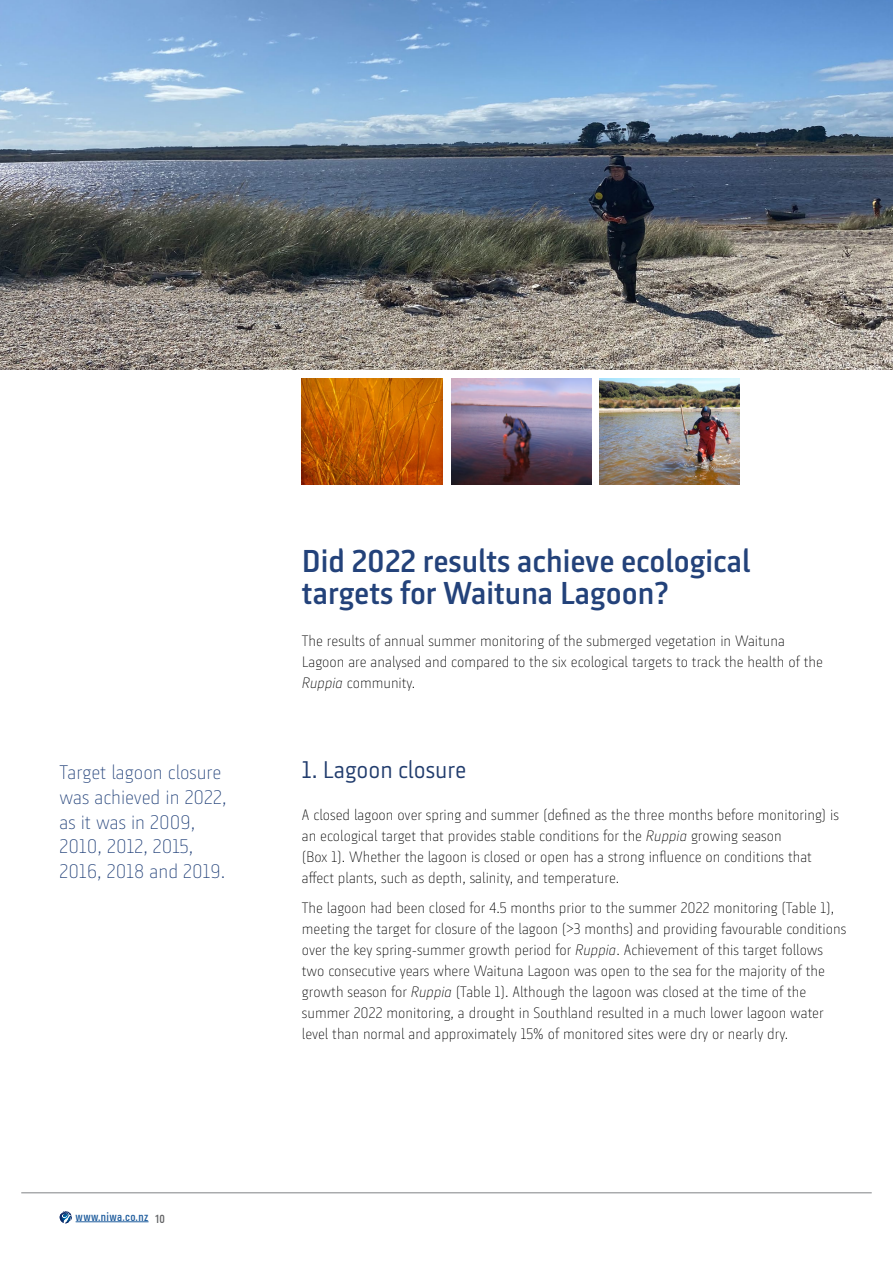
<style>
.page{position:relative;width:893px;height:1263px;background:#fff}
.page>*{position:absolute;margin:0;border:0;box-sizing:border-box;transform-origin:0 0}
.t1{font:500 31.5px/31.5px "Klampenborg";color:#23427a}
.t2{font:24px "Klampenborg";color:#213c6d}
.t3{font:300 19.5px/24.8px "Klampenborg";color:#23427a}
.t4{font:300 15px/21px "Klampenborg";color:#000}
.t5{font:500 12px "FS Industrie Cd";letter-spacing:.03em;color:#215e9e}
.s1{color:#636466}
.s2{font-style:italic}
</style>
<div class="page">
<hr style="left:21px;top:1192px;width:851px;height:1px;background:#808285">
<hr style="left:76px;top:1221px;width:73px;height:1px;background:#215e9e">
<svg style="left:60px;top:1211px;width:12px;height:12px"></svg>
<img style="left:0;top:0;width:893px;height:370px">
<img style="left:302px;top:378px;width:141px;height:107px">
<img style="left:451px;top:378px;width:141px;height:107px">
<img style="left:599px;top:378px;width:141px;height:107px">
<h3 class="t3" style="left:60px;top:759px;width:169px">Target lagoon closure was achieved in 2022, as it was in 2009,<br>2010, 2012, 2015,<br>2016, 2018 and 2019.</h3>
<p class="t5" style="left:76px;top:1210px;width:91px">www.niwa.co.nz <span class="s1">10</span></p>
<h1 class="t1" style="left:302px;top:544px;width:450px">Did 2022 results achieve ecological targets for Waituna Lagoon?</h1>
<p class="t4" style="left:302px;top:630px;width:522px">The results of annual summer monitoring of the submerged vegetation in Waituna<br>Lagoon are analysed and compared to the six ecological targets to track the health of the<br><span class="s2">Ruppia</span> community.</p>
<h2 class="t2" style="left:302px;top:754px;width:166px">1. Lagoon closure</h2>
<p class="t4" style="left:302px;top:804px;width:538px">A closed lagoon over spring and summer (defined as the three months before monitoring) is an ecological target that provides stable conditions for the <span class="s2">Ruppia</span> growing season<br>(Box 1). Whether the lagoon is closed or open has a strong influence on conditions that affect plants, such as depth, salinity, and temperature.</p>
<p class="t4" style="left:302px;top:896px;width:546px">The lagoon had been closed for 4.5 months prior to the summer 2022 monitoring (Table 1), meeting the target for closure of the lagoon (&gt;3 months) and providing favourable conditions over the key spring-summer growth period for <span class="s2">Ruppia</span>. Achievement of this target follows two consecutive years where Waituna Lagoon was open to the sea for the majority of the growth season for <span class="s2">Ruppia</span> (Table 1). Although the lagoon was closed at the time of the summer 2022 monitoring, a drought in Southland resulted in a much lower lagoon water level than normal and approximately 15% of monitored sites were dry or nearly dry.</p>
</div>
